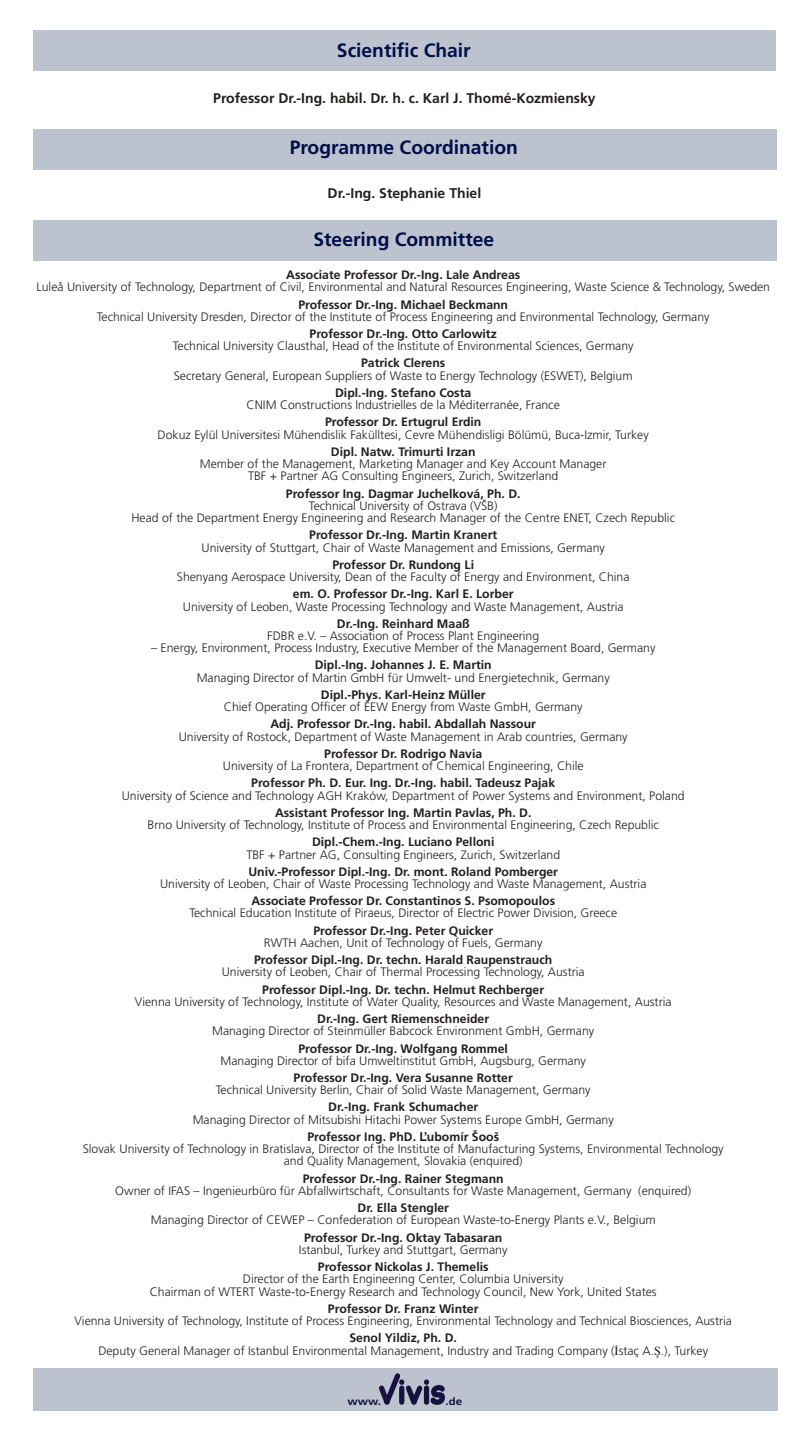
<style>
.page{position:relative;width:809px;height:1439px;background:#fff}
.page>*{position:absolute;margin:0;border:0;box-sizing:border-box;transform-origin:0 0}
.t1{font:700 19.25px "Frutiger";color:#000e47}
.t2{font:700 14px "Frutiger";color:#221f1f}
.t3{font:300 12.25px/12.2px "Frutiger";color:#221f1f;text-align:center}
.t4{font:700 12.25px "Frutiger";color:#221f1f}
.t5{font:700 10.5px "Frutiger";color:#15123e;scale:1.1 1}
.s1{font-weight:700}
.s2{font-family:"Helvetica";font-weight:700}
.s3{font-family:"Times";font-weight:400}
</style>
<div class="page">
<div style="left:33px;top:31px;width:742px;height:40px;background:#bdc2cf"></div>
<div style="left:33px;top:1368px;width:744px;height:42px;background:#bdc2cf"></div>
<svg style="left:379px;top:1373px;width:66px;height:32px"></svg>
<div style="left:33px;top:129px;width:743px;height:40px;background:#bdc2cf"></div>
<div style="left:33px;top:221px;width:743px;height:40px;background:#bdc2cf"></div>
<h1 class="t1" style="left:337px;top:42px;width:135px">Scientific Chair</h1>
<p class="t2" style="left:213px;top:93px;width:384px">Professor Dr.-Ing. habil. Dr. h. c. Karl J. Thomé-Kozmiensky</p>
<h1 class="t1" style="left:290px;top:139px;width:230px">Programme Coordination</h1>
<p class="t2" style="left:327px;top:188px;width:155px">Dr.-Ing. Stephanie Thiel</p>
<h1 class="t1" style="left:313px;top:231px;width:182px">Steering Committee</h1>
<p class="t4" style="left:286px;top:270px;width:235px">Associate Professor Dr.-Ing. Lale Andreas</p>
<p class="t3" style="left:36px;top:282px;width:735px">Luleå University of Technology, Department of Civil, Environmental and Natural Resources Engineering, Waste Science &amp; Technology, Sweden</p>
<p class="t4" style="left:298px;top:299px;width:211px">Professor Dr.-Ing. Michael Beckmann</p>
<p class="t3" style="left:97px;top:311px;width:614px">Technical University Dresden, Director of the Institute of Process Engineering and Environmental Technology, Germany</p>
<p class="t4" style="left:309px;top:329px;width:189px">Professor Dr.-Ing. Otto Carlowitz</p>
<p class="t3" style="left:173px;top:341px;width:462px">Technical University Clausthal, Head of the Institute of Environmental Sciences, Germany</p>
<p class="t4" style="left:361px;top:358px;width:86px">Patrick Clerens</p>
<p class="t3" style="left:174px;top:370px;width:460px">Secretary General, European Suppliers of Waste to Energy Technology (ESWET), Belgium</p>
<p class="t4" style="left:335px;top:387px;width:138px">Dipl.-Ing. Stefano Costa</p>
<p class="t3" style="left:247px;top:400px;width:315px">CNIM Constructions Industrielles de la Méditerranée, France</p>
<p class="t4" style="left:325px;top:417px;width:158px">Professor Dr. Ertugrul Erdin</p>
<p class="t3" style="left:158px;top:429px;width:492px">Dokuz Eylül Universitesi Mühendislik Fakülltesi, Cevre Mühendisligi Bölümü, Buca-Izmir, Turkey</p>
<p class="t4" style="left:331px;top:446px;width:146px">Dipl. Natw. Trimurti Irzan</p>
<p class="t3" style="left:200px;top:459px;width:408px">Member of the Management, Marketing Manager and Key Account Manager<br>TBF + Partner AG Consulting Engineers, Zurich, Switzerland</p>
<p class="t4" style="left:286px;top:488px;width:236px">Professor Ing. Dagmar Juchelková, Ph. D.</p>
<p class="t3" style="left:131px;top:500px;width:545px">Technical University of Ostrava (VŠB)<br>Head of the Department Energy Engineering and Research Manager of the Centre ENET, Czech Republic</p>
<p class="t4" style="left:309px;top:530px;width:189px">Professor Dr.-Ing. Martin Kranert</p>
<p class="t3" style="left:201px;top:542px;width:405px">University of Stuttgart, Chair of Waste Management and Emissions, Germany</p>
<p class="t4" style="left:332px;top:559px;width:143px">Professor Dr. Rundong Li</p>
<p class="t3" style="left:177px;top:571px;width:454px">Shenyang Aerospace University, Dean of the Faculty of Energy and Environment, China</p>
<p class="t4" style="left:293px;top:589px;width:222px">em. O. Professor Dr.-Ing. Karl E. Lorber</p>
<p class="t3" style="left:183px;top:601px;width:442px">University of Leoben, Waste Processing Technology and Waste Management, Austria</p>
<p class="t4" style="left:337px;top:618px;width:134px">Dr.-Ing. Reinhard Maaß</p>
<p class="t3" style="left:267px;top:630px;width:273px">FDBR e.V. – Association of Process Plant Engineering</p>
<p class="t3" style="left:151px;top:643px;width:506px">– Energy, Environment, Process Industry, Executive Member of the Management Board, Germany</p>
<p class="t4" style="left:315px;top:660px;width:178px">Dipl.-Ing. Johannes J. E. Martin</p>
<p class="t3" style="left:197px;top:672px;width:414px">Managing Director of Martin GmbH für Umwelt- und Energietechnik, Germany</p>
<p class="t4" style="left:321px;top:689px;width:166px">Dipl.-Phys. Karl-Heinz Müller</p>
<p class="t3" style="left:224px;top:701px;width:360px">Chief Operating Officer of EEW Energy from Waste GmbH, Germany</p>
<p class="t4" style="left:270px;top:719px;width:267px">Adj. Professor Dr.-Ing. habil. Abdallah Nassour</p>
<p class="t3" style="left:179px;top:731px;width:450px">University of Rostock, Department of Waste Management in Arab countries, Germany</p>
<p class="t4" style="left:324px;top:748px;width:159px">Professor Dr. Rodrigo Navia</p>
<p class="t3" style="left:223px;top:760px;width:362px">University of La Frontera, Department of Chemical Engineering, Chile</p>
<p class="t4" style="left:251px;top:778px;width:305px">Professor Ph. D. Eur. Ing. Dr.-Ing. habil. Tadeusz Pajak</p>
<p class="t3" style="left:122px;top:790px;width:564px">University of Science and Technology AGH Kraków, Department of Power Systems and Environment, Poland</p>
<p class="t4" style="left:275px;top:807px;width:258px">Assistant Professor Ing. Martin Pavlas, Ph. D.</p>
<p class="t3" style="left:147px;top:819px;width:513px">Brno University of Technology, Institute of Process and Environmental Engineering, Czech Republic</p>
<p class="t4" style="left:312px;top:837px;width:184px">Dipl.-Chem.-Ing. Luciano Pelloni</p>
<p class="t3" style="left:246px;top:849px;width:315px">TBF + Partner AG, Consulting Engineers, Zurich, Switzerland</p>
<p class="t4" style="left:248px;top:866px;width:311px">Univ.-Professor Dipl.-Ing. Dr. mont. Roland Pomberger</p>
<p class="t3" style="left:160px;top:878px;width:488px">University of Leoben, Chair of Waste Processing Technology and Waste Management, Austria</p>
<p class="t4" style="left:251px;top:896px;width:305px">Associate Professor Dr. Constantinos S. Psomopoulos</p>
<p class="t3" style="left:189px;top:908px;width:429px">Technical Education Institute of Piraeus, Director of Electric Power Division, Greece</p>
<p class="t4" style="left:313px;top:925px;width:181px">Professor Dr.-Ing. Peter Quicker</p>
<p class="t3" style="left:264px;top:937px;width:280px">RWTH Aachen, Unit of Technology of Fuels, Germany</p>
<p class="t4" style="left:254px;top:955px;width:300px">Professor Dipl.-Ing. Dr. techn. Harald Raupenstrauch</p>
<p class="t3" style="left:222px;top:967px;width:364px">University of Leoben, Chair of Thermal Processing Technology, Austria</p>
<p class="t4" style="left:262px;top:984px;width:283px">Professor Dipl.-Ing. Dr. techn. Helmut Rechberger</p>
<p class="t3" style="left:135px;top:996px;width:538px">Vienna University of Technology, Institute of Water Quality, Resources and Waste Management, Austria</p>
<p class="t4" style="left:317px;top:1013px;width:173px">Dr.-Ing. Gert Riemenschneider</p>
<p class="t3" style="left:212px;top:1026px;width:384px">Managing Director of Steinmüller Babcock Environment GmbH, Germany</p>
<p class="t4" style="left:298px;top:1043px;width:211px">Professor Dr.-Ing. Wolfgang Rommel</p>
<p class="t3" style="left:220px;top:1055px;width:367px">Managing Director of bifa Umweltinstitut GmbH, Augsburg, Germany</p>
<p class="t4" style="left:293px;top:1072px;width:221px">Professor Dr.-Ing. Vera Susanne Rotter</p>
<p class="t3" style="left:216px;top:1084px;width:376px">Technical University Berlin, Chair of Solid Waste Management, Germany</p>
<p class="t4" style="left:328px;top:1102px;width:151px">Dr.-Ing. Frank Schumacher</p>
<p class="t3" style="left:193px;top:1111px;width:422px;line-height:17.2px">Managing Director of Mitsubishi Hitachi Power Systems Europe GmbH, Germany<br><span class="s1">Professor Ing. PhD.</span> <span class="s2">Ľ</span><span class="s1">ubomír Šooš</span></p>
<p class="t3" style="left:83px;top:1143px;width:642px">Slovak University of Technology in Bratislava, Director of the Institute of Manufacturing Systems, Environmental Technology and Quality Management, Slovakia (enquired)</p>
<p class="t4" style="left:303px;top:1173px;width:202px">Professor Dr.-Ing. Rainer Stegmann</p>
<p class="t3" style="left:115px;top:1185px;width:577px">Owner of IFAS – Ingenieurbüro für Abfallwirtschaft, Consultants for Waste Management, Germany (enquired)</p>
<p class="t4" style="left:357px;top:1202px;width:93px">Dr. Ella Stengler</p>
<p class="t3" style="left:151px;top:1215px;width:506px">Managing Director of CEWEP – Confederation of European Waste-to-Energy Plants e.V., Belgium</p>
<p class="t4" style="left:304px;top:1232px;width:200px">Professor Dr.-Ing. Oktay Tabasaran</p>
<p class="t3" style="left:299px;top:1244px;width:210px">Istanbul, Turkey and Stuttgart, Germany</p>
<p class="t4" style="left:318px;top:1261px;width:172px">Professor Nickolas J. Themelis</p>
<p class="t3" style="left:150px;top:1274px;width:508px">Director of the Earth Engineering Center, Columbia University<br>Chairman of WTERT Waste-to-Energy Research and Technology Council, New York, United States</p>
<p class="t4" style="left:328px;top:1303px;width:152px">Professor Dr. Franz Winter</p>
<p class="t3" style="left:74px;top:1315px;width:659px">Vienna University of Technology, Institute of Process Engineering, Environmental Technology and Technical Biosciences, Austria</p>
<p class="t3" style="left:98px;top:1332px;width:611px"><span class="s1">Senol Yildiz, Ph. D.<br></span>Deputy General Manager of Istanbul Environmental Management, Industry and Trading Company (<span class="s3">İ</span>staç A.<span class="s3">Ş</span>.), Turkey</p>
<p class="t5" style="left:347px;top:1395px;width:32px">www.</p>
<p class="t5" style="left:445px;top:1395px;width:17px">.de</p>
</div>
